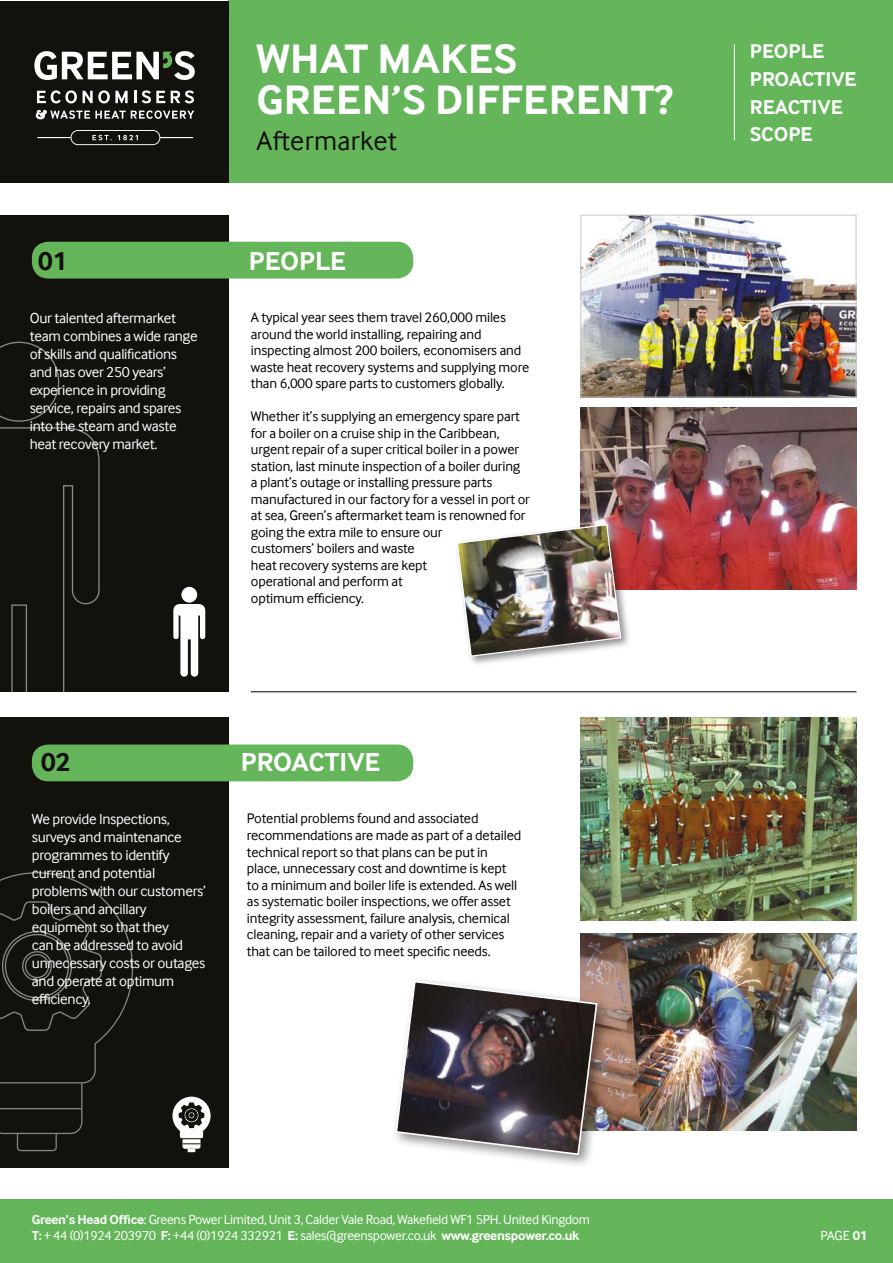
<style>
.page{position:relative;width:893px;height:1263px;background:#fff}
.page>*{position:absolute;margin:0;border:0;box-sizing:border-box;transform-origin:0 0}
.t1{font:700 42.75px/41.1px "Inter Face";letter-spacing:.01em;color:#fff}
.t2{font:27.9px "Inter Face";letter-spacing:.01em;color:#12110c}
.t3{font:700 27px "Inter Face";color:#fff}
.t4{font:700 27px "Inter Face";color:#12110c}
.t5{font:700 20.7px/27.6px "Inter Face";color:#fff}
.t6{font:15px/18px "Inter Face";letter-spacing:-.02em;color:#fff}
.t7{font:14.25px/16.5px "Inter Face";letter-spacing:-.01em;color:#000}
.t8{font:13.5px/16.5px "Inter Face";letter-spacing:-.02em;color:#fff}
.s1{font-weight:700}
</style>
<div class="page">
<div style="left:0;top:1199px;width:893px;height:64px;background:#65b65a"></div>
<div style="left:0;top:215px;width:228px;height:476px;background:#12110c"></div>
<div style="left:0;top:717px;width:228px;height:450px;background:#12110c"></div>
<div style="left:228px;top:0;width:665px;height:183px;background:#65b65a"></div>
<svg style="left:0;top:342px;width:100px;height:350px"></svg>
<div style="left:0;top:1px;width:228px;height:182px;background:#12110c"></div>
<svg style="left:37px;top:90px;width:40px;height:13px"></svg>
<svg style="left:83px;top:90px;width:45px;height:13px"></svg>
<svg style="left:134px;top:91px;width:2px;height:12px"></svg>
<svg style="left:142px;top:90px;width:23px;height:13px"></svg>
<svg style="left:171px;top:90px;width:23px;height:13px"></svg>
<svg style="left:36px;top:110px;width:158px;height:9px"></svg>
<svg style="left:71px;top:130px;width:89px;height:15px"></svg>
<hr style="left:160px;top:137px;width:33px;height:1px;background:#fff">
<hr style="left:37px;top:137px;width:34px;height:1px;background:#fff">
<svg style="left:34px;top:51px;width:161px;height:29px"></svg>
<svg style="left:0;top:872px;width:134px;height:280px"></svg>
<hr style="left:251px;top:691px;width:605px;height:1px;background:#000">
<svg style="left:173px;top:604px;width:32px;height:73px"></svg>
<div style="left:181px;top:587px;width:16px;height:16px;background:#fff;border-radius:50%"></div>
<svg style="left:172px;top:1097px;width:39px;height:55px"></svg>
<div style="left:32px;top:242px;width:381px;height:37px;background:#65b65a;border-radius:16px"></div>
<div style="left:32px;top:744px;width:381px;height:37px;background:#65b65a;border-radius:16px"></div>
<hr style="left:734px;top:45px;width:1px;height:95px;background:#fff">
<img style="left:580px;top:407px;width:276px;height:182px">
<img style="left:580px;top:717px;width:276px;height:203px">
<img style="left:582px;top:217px;width:272px;height:178px">
<div style="left:580px;top:215px;width:276px;height:182px;border:1px solid #c6c6c6"></div>
<div style="left:454px;top:522px;width:178px;height:145px;background:#000;opacity:.45"></div>
<img style="left:456px;top:523px;width:166px;height:134px">
<img style="left:580px;top:933px;width:276px;height:197px">
<div style="left:391px;top:977px;width:221px;height:192px;background:#000;opacity:.45"></div>
<svg style="left:395px;top:980px;width:203px;height:176px"></svg>
<h1 class="t1" style="left:257px;top:38px;width:418px">WHAT MAKES<br>GREEN’S DIFFERENT?</h1>
<h2 class="t2" style="left:257px;top:125px;width:142px">Aftermarket</h2>
<h3 class="t4" style="left:38px;top:245px;width:31px">01</h3>
<h3 class="t3" style="left:249px;top:245px;width:99px">PEOPLE</h3>
<p class="t6" style="left:30px;top:310px;width:169px">Our talented aftermarket team combines a wide range of skills and qualifications and has over 250 years’ experience in providing service, repairs and spares into the steam and waste heat recovery market.</p>
<p class="t7" style="left:251px;top:311px;width:280px">A typical year sees them travel 260,000 miles around the world installing, repairing and inspecting almost 200 boilers, economisers and waste heat recovery systems and supplying more than 6,000 spare parts to customers globally.</p>
<p class="t7" style="left:251px;top:410px;width:280px">Whether it’s supplying an emergency spare part for a boiler on a cruise ship in the Caribbean, urgent repair of a super critical boiler in a power station, last minute inspection of a boiler during a plant’s outage or installing pressure parts manufactured in our factory for a vessel in port or at sea, Green’s aftermarket team is renowned for going the extra mile to ensure our<br>customers’ boilers and waste<br>heat recovery systems are kept<br>operational and perform at<br>optimum efficiency.</p>
<h3 class="t4" style="left:41px;top:747px;width:31px">02</h3>
<h3 class="t3" style="left:241px;top:747px;width:141px">PROACTIVE</h3>
<p class="t6" style="left:32px;top:811px;width:175px">We provide Inspections, surveys and maintenance programmes to identify current and potential problems with our customers’ boilers and ancillary equipment so that they<br>can be addressed to avoid unnecessary costs or outages and operate at optimum efficiency.</p>
<p class="t7" style="left:247px;top:812px;width:276px">Potential problems found and associated recommendations are made as part of a detailed technical report so that plans can be put in place, unnecessary cost and downtime is kept to a minimum and boiler life is extended. As well as systematic boiler inspections, we offer asset integrity assessment, failure analysis, chemical cleaning, repair and a variety of other services that can be tailored to meet specific needs.</p>
<h3 class="t5" style="left:750px;top:38px;width:108px">PEOPLE<br>PROACTIVE<br>REACTIVE<br>SCOPE</h3>
<p class="t8" style="left:32px;top:1212px;width:560px"><span class="s1">Green’s Head Office</span>: Greens Power Limited, Unit 3, Calder Vale Road, Wakefield WF1 5PH. United Kingdom<br><span class="s1">T:</span> + 44 (0)1924 203970 <span class="s1">F:</span> +44 (0)1924 332921 <span class="s1">E:</span> sales@greenspower.co.uk <span class="s1">www.greenspower.co.uk</span></p>
<p class="t8" style="left:821px;top:1228px;width:48px">PAGE <span class="s1">01</span></p>
</div>
